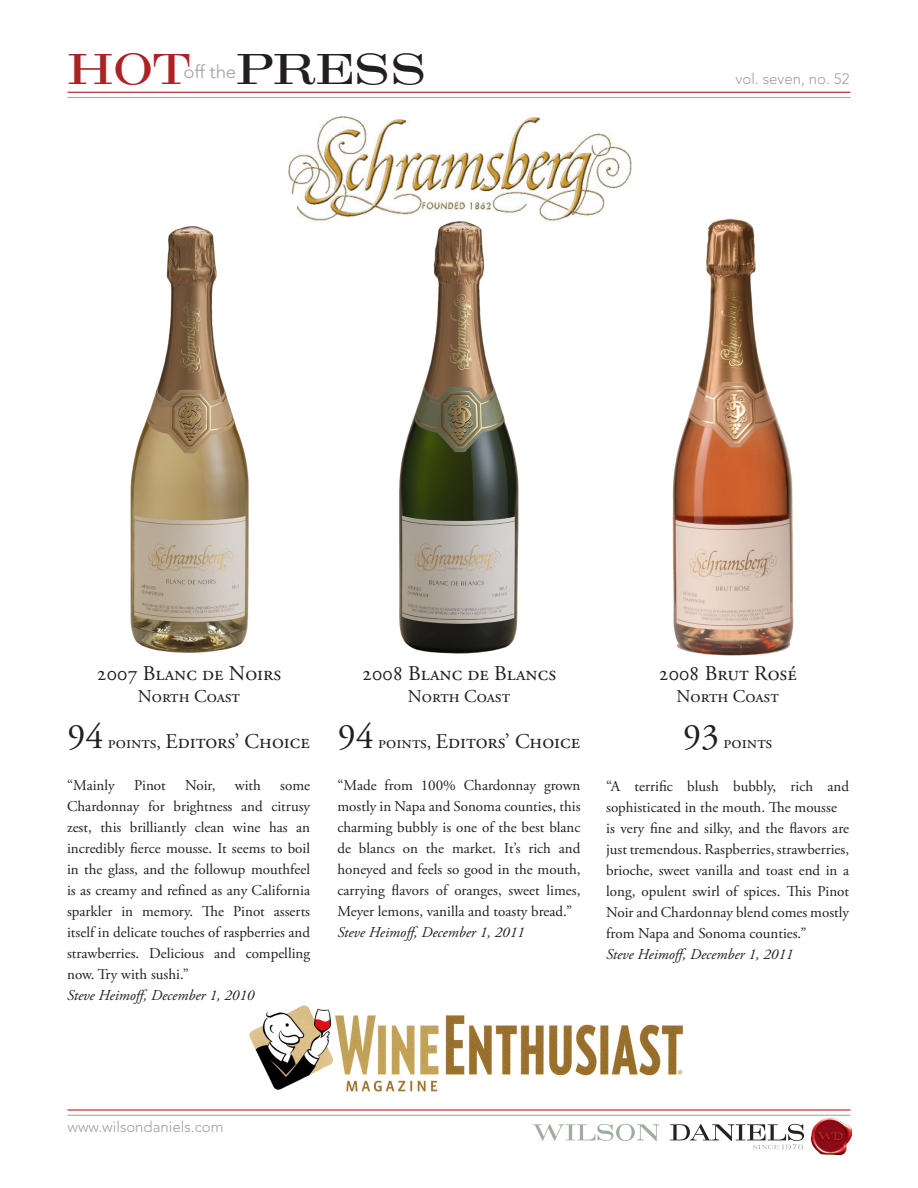
<style>
.page{position:relative;width:918px;height:1188px;background:#fff}
.page>*{position:absolute;margin:0;border:0;box-sizing:border-box;transform-origin:0 0}
.t1{font:45px "Craw Mod URWT";color:#231f20}
.t2{font:45px "Craw Mod URWT";color:#ac2326}
.t3{font:21px "Adobe Garamond Pro";color:#231f20}
.t4{font:18px "Adobe Garamond Pro";letter-spacing:.025em;color:#231f20}
.t5{font:300 18px "Avenir LT Std";letter-spacing:-.01em;color:#9d9fa2;scale:1.04 1}
.t6{font:15px/21px "Adobe Garamond Pro";color:#231f20;text-align:justify}
.t7{font:italic 15px "Adobe Garamond Pro";color:#231f20}
.t8{font:300 15px "Avenir LT Std";color:#9d9fa2}
.s1{font-size:36px}
.s2{font-size:18px}
</style>
<div class="page">
<img style="left:288px;top:115px;width:344px;height:106px">
<img style="left:384px;top:216px;width:150px;height:438px">
<img style="left:130px;top:195px;width:167px;height:458px">
<hr style="left:68px;top:92px;width:782px;height:1px;background:#ac2326">
<hr style="left:68px;top:97px;width:782px;height:1px;background:#9ead9e">
<img style="left:811px;top:1118px;width:40px;height:37px">
<svg style="left:533px;top:1124px;width:126px;height:17px"></svg>
<svg style="left:670px;top:1124px;width:134px;height:25px"></svg>
<hr style="left:68px;top:1109px;width:782px;height:2px;background:#ac2326">
<hr style="left:68px;top:1115px;width:782px;height:1px;background:#9ead9e">
<img style="left:250px;top:1005px;width:433px;height:86px">
<img style="left:672px;top:218px;width:122px;height:438px">
<p class="t2" style="left:68px;top:40px;width:124px">HOT</p>
<p class="t5" style="left:184px;top:61px;width:52px">off the</p>
<p class="t1" style="left:236px;top:40px;width:192px">PRESS</p>
<p class="t8" style="left:736px;top:70px;width:116px">vol. seven, no. 52</p>
<p class="t3" style="left:97px;top:661px;width:186px">2007 Blanc de Noirs</p>
<p class="t4" style="left:138px;top:685px;width:104px">North Coast</p>
<p class="t3" style="left:67px;top:729px;width:244px"><span class="s1">94</span> <span class="s2">points,</span> Editors’ Choice</p>
<p class="t6" style="left:67px;top:775px;width:49px">“Mainly</p>
<p class="t6" style="left:134px;top:775px;width:33px">Pinot</p>
<p class="t6" style="left:185px;top:775px;width:32px">Noir,</p>
<p class="t6" style="left:235px;top:775px;width:28px">with</p>
<p class="t6" style="left:67px;top:775px;width:245px;text-indent:213px">some Chardonnay for brightness and citrusy zest, this brilliantly clean wine has an incredibly fierce mousse. It seems to boil in the glass, and the followup mouthfeel is as creamy and refined as any California sparkler in memory. The Pinot asserts itself in delicate touches of raspberries and strawberries. Delicious and compelling now. Try with sushi.”</p>
<p class="t7" style="left:67px;top:986px;width:189px">Steve Heimoff, December 1, 2010</p>
<p class="t3" style="left:362px;top:661px;width:196px">2008 Blanc de Blancs</p>
<p class="t4" style="left:408px;top:685px;width:101px">North Coast</p>
<p class="t3" style="left:338px;top:729px;width:244px"><span class="s1">94</span> <span class="s2">points,</span> Editors’ Choice</p>
<p class="t6" style="left:338px;top:775px;width:245px">“Made from 100% Chardonnay grown mostly in Napa and Sonoma counties, this charming bubbly is one of the best blanc de blancs on the market. It’s rich and honeyed and feels so good in the mouth, carrying flavors of oranges, sweet limes, Meyer lemons, vanilla and toasty bread.”</p>
<p class="t7" style="left:338px;top:923px;width:189px">Steve Heimoff, December 1, 2011</p>
<p class="t3" style="left:658px;top:661px;width:140px">2008 Brut Rosé</p>
<p class="t4" style="left:677px;top:685px;width:101px">North Coast</p>
<p class="t4" style="left:683px;top:732px;width:91px"><span class="s1">93</span> points</p>
<p class="t6" style="left:606px;top:776px;width:244px">“A terrific blush bubbly, rich and sophisticated in the mouth. The mousse</p>
<p class="t6" style="left:606px;top:818px;width:245px">is very fine and silky, and the flavors are just tremendous. Raspberries, strawberries, brioche, sweet vanilla and toast end in a long, opulent swirl of spices. This Pinot Noir and Chardonnay blend comes mostly from Napa and Sonoma counties.”</p>
<p class="t7" style="left:606px;top:945px;width:189px">Steve Heimoff, December 1, 2011</p>
<p class="t8" style="left:68px;top:1118px;width:158px">www.wilsondaniels.com</p>
</div>
